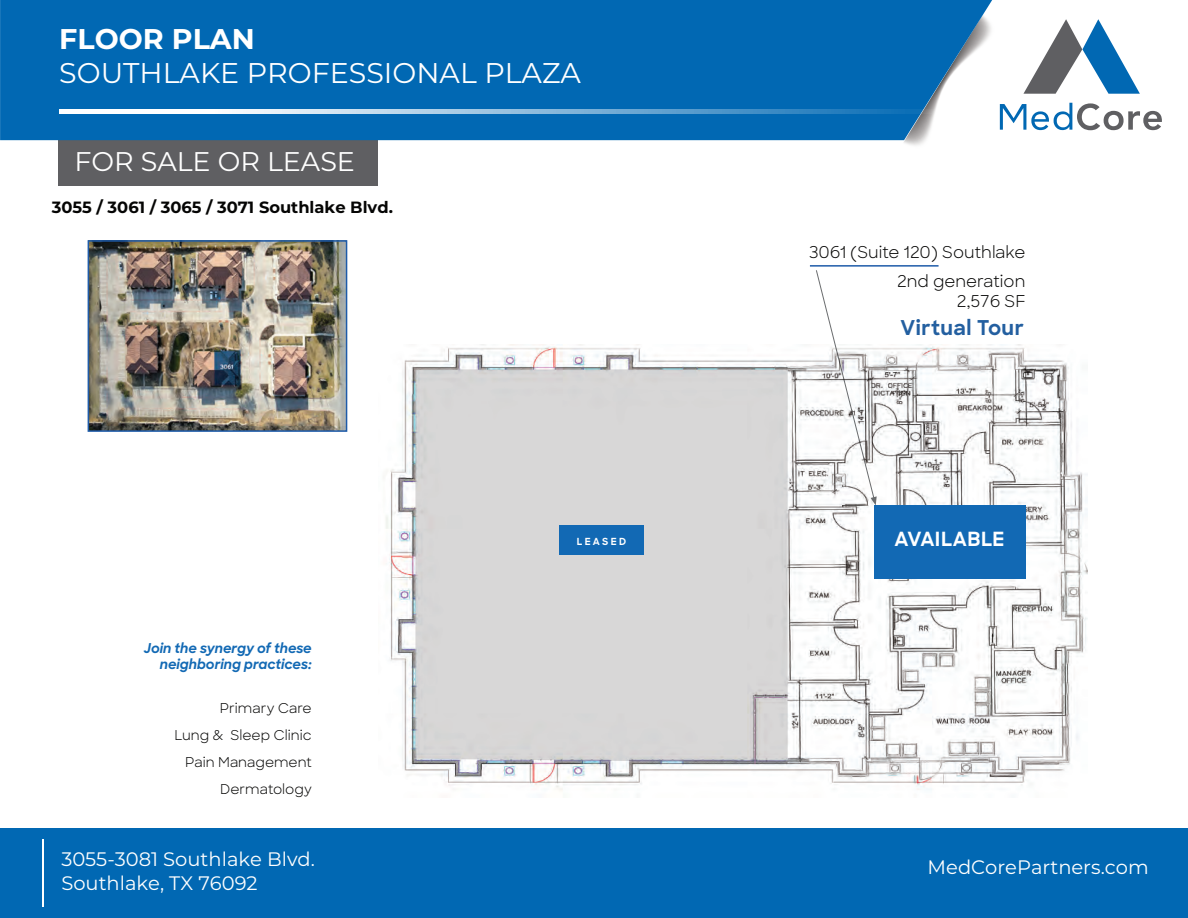
<style>
.page{position:relative;width:1188px;height:918px;background:#fff}
.page>*{position:absolute;margin:0;border:0;box-sizing:border-box;transform-origin:0 0}
.t1{font:28.5px "Montserrat";color:#fff}
.t2{font:700 28.5px "Montserrat";color:#fff}
.t3{font:27px "Montserrat";color:#fff}
.t4{font:700 20.4px "Sharp Sans";letter-spacing:.025em;color:#235fa0}
.t5{font:19.5px/23.4px "Montserrat";color:#fff}
.t6{font:700 19.5px "Sharp Sans";letter-spacing:.015em;color:#fff}
.t7{font:16.35px/28.5px "Sharp Sans";color:#050504;text-align:right}
.t8{font:700 16.35px "Montserrat";color:#050504}
.t9{font:13.65px/27.2px "Sharp Sans";color:#050504;text-align:right}
.t10{font:italic 700 13.65px/16.4px "Sharp Sans";color:#1269b4;text-align:right}
.t11{font:700 9.75px "Sharp Sans";letter-spacing:.23em;color:#fff}
</style>
<div class="page">
<div style="left:0;top:829px;width:1188px;height:89px;background:#0168b3"></div>
<hr style="left:42px;top:840px;width:2px;height:67px;background:#fff">
<div style="left:58px;top:139px;width:320px;height:46px;background:#5f5f62"></div>
<div style="left:0;top:0;width:898px;height:140px;background:#0168b3"></div>
<svg style="left:898px;top:0;width:264px;height:146px"></svg>
<svg style="left:59px;top:109px;width:898px;height:5px"></svg>
<hr style="left:810px;top:265px;width:129px;height:2px;background:#1e5ba9">
<img style="left:386px;top:344px;width:701px;height:447px">
<div style="left:874px;top:505px;width:151px;height:74px;background:#1269b4"></div>
<svg style="left:815px;top:270px;width:62px;height:236px"></svg>
<img style="left:91px;top:243px;width:253px;height:186px">
<div style="left:88px;top:240px;width:259px;height:192px;border:2px solid #1e5ba9"></div>
<div style="left:415px;top:369px;width:373px;height:394px;background:#d8d7d7"></div>
<div style="left:559px;top:526px;width:85px;height:29px;background:#1269b4"></div>
<h1 class="t2" style="left:59px;top:18px;width:197px">FLOOR PLAN</h1>
<h1 class="t1" style="left:59px;top:53px;width:523px">SOUTHLAKE PROFESSIONAL PLAZA</h1>
<h2 class="t3" style="left:74px;top:143px;width:282px">FOR SALE OR LEASE</h2>
<p class="t8" style="left:52px;top:195px;width:343px">3055 / 3061 / 3065 / 3071 Southlake Blvd.</p>
<p class="t10" style="left:144px;top:639px;width:169px">Join the synergy of these neighboring practices:</p>
<p class="t9" style="left:174px;top:694px;width:139px">Primary Care<br>Lung &amp; Sleep Clinic<br>Pain Management<br>Dermatology</p>
<p class="t11" style="left:577px;top:535px;width:51px">LEASED</p>
<p class="t7" style="left:809px;top:237px;width:218px">3061 (Suite 120) Southlake<br>2nd generation</p>
<p class="t7" style="left:957px;top:286px;width:70px">2,576 SF</p>
<p class="t4" style="left:901px;top:313px;width:125px">Virtual Tour</p>
<p class="t6" style="left:894px;top:525px;width:112px">AVAILABLE</p>
<p class="t5" style="left:61px;top:847px;width:255px">3055-3081 Southlake Blvd.<br>Southlake, TX 76092</p>
<p class="t5" style="left:928px;top:854px;width:223px">MedCorePartners.com</p>
</div>
